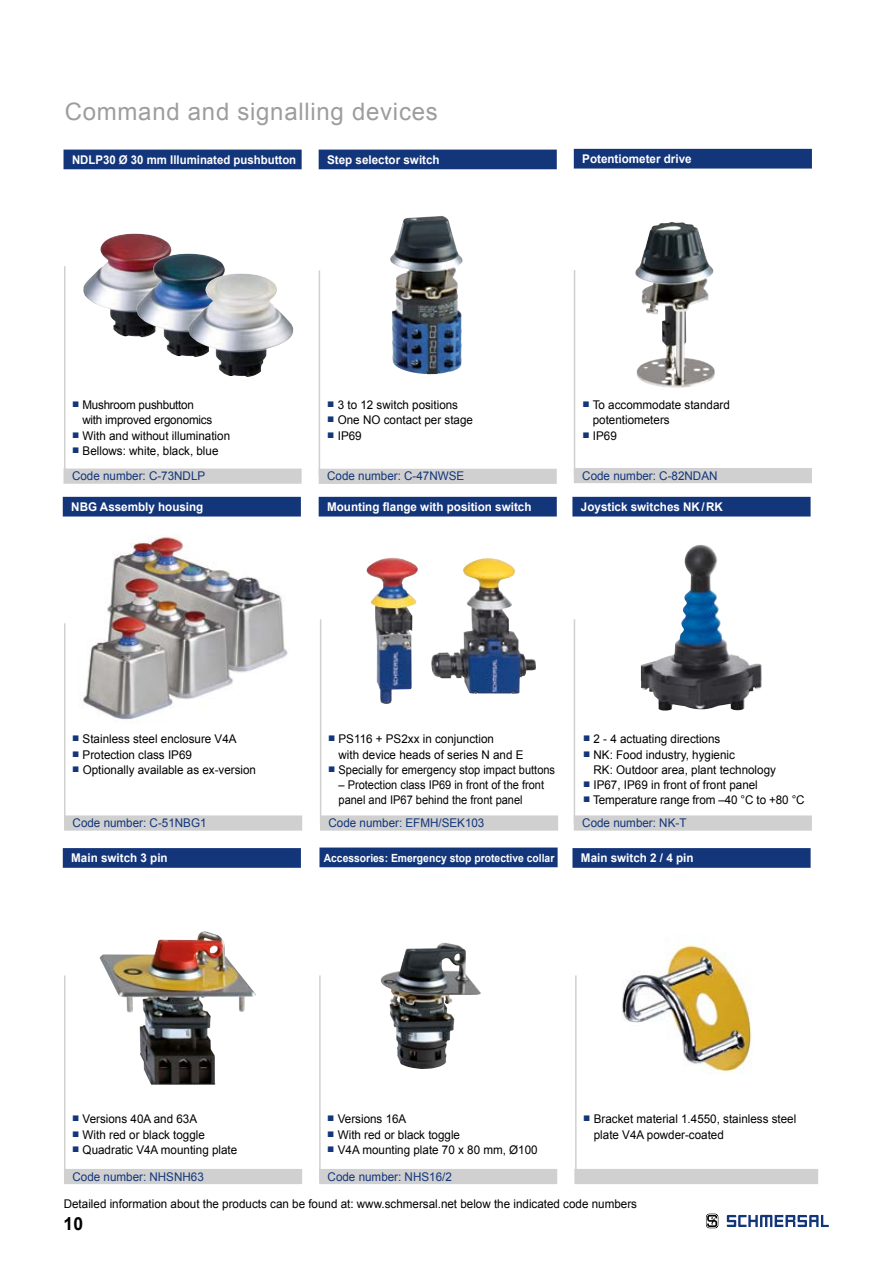
<style>
.page{position:relative;width:893px;height:1263px;background:#fff}
.page>*{position:absolute;margin:0;border:0;box-sizing:border-box;transform-origin:0 0}
.t1{font:24px "Arial";letter-spacing:.03em;color:#9d9d9c}
.t2{font:700 18px "Arial";color:#000}
.t3{font:12px/15.1px "Arial";color:#000}
.t4{font:12px "Arial";color:#13357a}
.t5{font:700 12px "Arial";color:#fff}
.t6{font:12px/15.1px "Arial";color:#000;scale:.92 1}
.t7{font:12px/15.1px "Arial";letter-spacing:-.02em;color:#000}
.t8{font:700 12px "Arial";color:#fff;scale:.95 1}
.t9{font:700 11.25px "Arial";color:#fff;scale:.92 1}
</style>
<div class="page">
<svg style="left:706px;top:1213px;width:12px;height:15px"></svg>
<svg style="left:727px;top:1215px;width:102px;height:12px"></svg>
<div style="left:64px;top:1169px;width:238px;height:15px;background:#d0d0d0"></div>
<div style="left:319px;top:1169px;width:238px;height:15px;background:#d0d0d0"></div>
<div style="left:64px;top:468px;width:238px;height:16px;background:#d0d0d0"></div>
<div style="left:574px;top:468px;width:238px;height:15px;background:#d0d0d0"></div>
<div style="left:63px;top:848px;width:238px;height:20px;background:#13357a"></div>
<div style="left:64px;top:150px;width:238px;height:19px;background:#13357a"></div>
<div style="left:63px;top:497px;width:238px;height:19px;background:#13357a"></div>
<div style="left:574px;top:149px;width:238px;height:20px;background:#13357a"></div>
<img style="left:100px;top:931px;width:139px;height:154px">
<img style="left:381px;top:943px;width:100px;height:126px">
<img style="left:622px;top:936px;width:130px;height:138px">
<img style="left:83px;top:234px;width:105px;height:103px">
<img style="left:137px;top:254px;width:88px;height:103px">
<img style="left:189px;top:273px;width:104px;height:104px">
<img style="left:635px;top:222px;width:80px;height:166px">
<hr style="left:64px;top:975px;width:1px;height:205px;background:#d0d0d0">
<hr style="left:319px;top:975px;width:2px;height:205px;background:#d0d0d0">
<hr style="left:575px;top:975px;width:2px;height:205px;background:#d0d0d0">
<hr style="left:64px;top:266px;width:1px;height:205px;background:#d0d0d0">
<hr style="left:64px;top:623px;width:1px;height:205px;background:#d0d0d0">
<div style="left:319px;top:469px;width:238px;height:15px;background:#d0d0d0"></div>
<div style="left:319px;top:150px;width:238px;height:19px;background:#13357a"></div>
<hr style="left:319px;top:270px;width:1px;height:205px;background:#d0d0d0">
<hr style="left:574px;top:270px;width:1px;height:205px;background:#d0d0d0">
<div style="left:572px;top:848px;width:239px;height:20px;background:#13357a"></div>
<img style="left:640px;top:547px;width:122px;height:164px">
<div style="left:572px;top:497px;width:239px;height:19px;background:#13357a"></div>
<div style="left:574px;top:815px;width:238px;height:16px;background:#d0d0d0"></div>
<hr style="left:574px;top:619px;width:1px;height:205px;background:#d0d0d0">
<div style="left:64px;top:815px;width:238px;height:16px;background:#d0d0d0"></div>
<img style="left:83px;top:536px;width:205px;height:184px">
<img style="left:390px;top:216px;width:72px;height:158px">
<div style="left:319px;top:847px;width:239px;height:20px;background:#13357a"></div>
<div style="left:319px;top:497px;width:238px;height:19px;background:#13357a"></div>
<hr style="left:320px;top:619px;width:1px;height:205px;background:#d0d0d0">
<div style="left:320px;top:815px;width:238px;height:16px;background:#d0d0d0"></div>
<div style="left:574px;top:1169px;width:244px;height:15px;background:#d0d0d0"></div>
<img style="left:431px;top:559px;width:102px;height:135px">
<img style="left:366px;top:559px;width:46px;height:145px">
<h1 class="t1" style="left:65px;top:96px;width:375px">Command and signalling devices</h1>
<p class="t8" style="left:72px;top:151px;width:238px">NDLP30 Ø 30 mm Illuminated pushbutton</p>
<p class="t5" style="left:327px;top:151px;width:114px">Step selector switch</p>
<p class="t5" style="left:582px;top:151px;width:111px">Potentiometer drive</p>
<p class="t7" style="left:82px;top:397px;width:131px;text-indent:-10px"><sup>■</sup> Mushroom pushbutton with improved ergonomics</p>
<p class="t3" style="left:72px;top:428px;width:159px"><sup>■</sup> With and without illumination</p>
<p class="t3" style="left:72px;top:443px;width:148px"><sup>■</sup> Bellows: white, black, blue</p>
<p class="t3" style="left:327px;top:397px;width:132px"><sup>■</sup> 3 to 12 switch positions</p>
<p class="t3" style="left:327px;top:413px;width:147px"><sup>■</sup> One NO contact per stage</p>
<p class="t3" style="left:327px;top:428px;width:36px"><sup>■</sup> IP69</p>
<p class="t3" style="left:593px;top:397px;width:139px;text-indent:-10px"><sup>■</sup> To accommodate standard potentiometers</p>
<p class="t3" style="left:582px;top:428px;width:36px"><sup>■</sup> IP69</p>
<p class="t4" style="left:72px;top:468px;width:135px">Code number: C-73NDLP</p>
<p class="t4" style="left:582px;top:467px;width:137px">Code number: C-82NDAN</p>
<p class="t4" style="left:327px;top:468px;width:139px">Code number: C-47NWSE</p>
<p class="t5" style="left:71px;top:499px;width:134px">NBG Assembly housing</p>
<p class="t5" style="left:327px;top:499px;width:206px">Mounting flange with position switch</p>
<p class="t5" style="left:581px;top:499px;width:143px">Joystick switches NK/RK</p>
<p class="t3" style="left:72px;top:732px;width:166px"><sup>■</sup> Stainless steel enclosure V4A</p>
<p class="t3" style="left:72px;top:747px;width:121px"><sup>■</sup> Protection class IP69</p>
<p class="t3" style="left:72px;top:762px;width:185px"><sup>■</sup> Optionally available as ex-version</p>
<p class="t4" style="left:73px;top:815px;width:135px">Code number: C-51NBG1</p>
<p class="t3" style="left:339px;top:732px;width:187px;text-indent:-10px"><sup>■</sup> PS116 + PS2xx in conjunction<br>with device heads of series N and E</p>
<p class="t6" style="left:328px;top:762px;width:248px"><sup>■</sup> Specially for emergency stop impact buttons</p>
<p class="t6" style="left:339px;top:777px;width:225px">– Protection class IP69 in front of the front panel and IP67 behind the front panel</p>
<p class="t4" style="left:328px;top:815px;width:157px">Code number: EFMH/SEK103</p>
<p class="t3" style="left:583px;top:732px;width:139px"><sup>■</sup> 2 - 4 actuating directions</p>
<p class="t3" style="left:593px;top:747px;width:184px;text-indent:-10px"><sup>■</sup> NK: Food industry, hygienic<br>RK: Outdoor area, plant technology</p>
<p class="t3" style="left:583px;top:777px;width:176px"><sup>■</sup> IP67, IP69 in front of front panel</p>
<p class="t3" style="left:583px;top:792px;width:223px"><sup>■</sup> Temperature range from –40 °C to +80 °C</p>
<p class="t4" style="left:582px;top:815px;width:106px">Code number: NK-T</p>
<p class="t5" style="left:71px;top:850px;width:98px">Main switch 3 pin</p>
<p class="t9" style="left:324px;top:850px;width:252px">Accessories: Emergency stop protective collar</p>
<p class="t5" style="left:581px;top:850px;width:114px">Main switch 2 / 4 pin</p>
<p class="t3" style="left:72px;top:1112px;width:127px"><sup>■</sup> Versions 40A and 63A</p>
<p class="t3" style="left:72px;top:1127px;width:134px"><sup>■</sup> With red or black toggle</p>
<p class="t3" style="left:72px;top:1142px;width:167px"><sup>■</sup> Quadratic V4A mounting plate</p>
<p class="t3" style="left:327px;top:1112px;width:81px"><sup>■</sup> Versions 16A</p>
<p class="t3" style="left:327px;top:1127px;width:134px"><sup>■</sup> With red or black toggle</p>
<p class="t3" style="left:327px;top:1142px;width:212px"><sup>■</sup> V4A mounting plate 70 x 80 mm, Ø100</p>
<p class="t4" style="left:72px;top:1168px;width:133px">Code number: NHSNH63</p>
<p class="t4" style="left:328px;top:1168px;width:126px">Code number: NHS16/2</p>
<p class="t3" style="left:594px;top:1112px;width:204px;text-indent:-11px"><sup>■</sup> Bracket material 1.4550, stainless steel plate V4A powder-coated</p>
<p class="t3" style="left:64px;top:1196px;width:575px">Detailed information about the products can be found at: www.schmersal.net below the indicated code numbers</p>
<h2 class="t2" style="left:63px;top:1211px;width:21px">10</h2>
</div>
